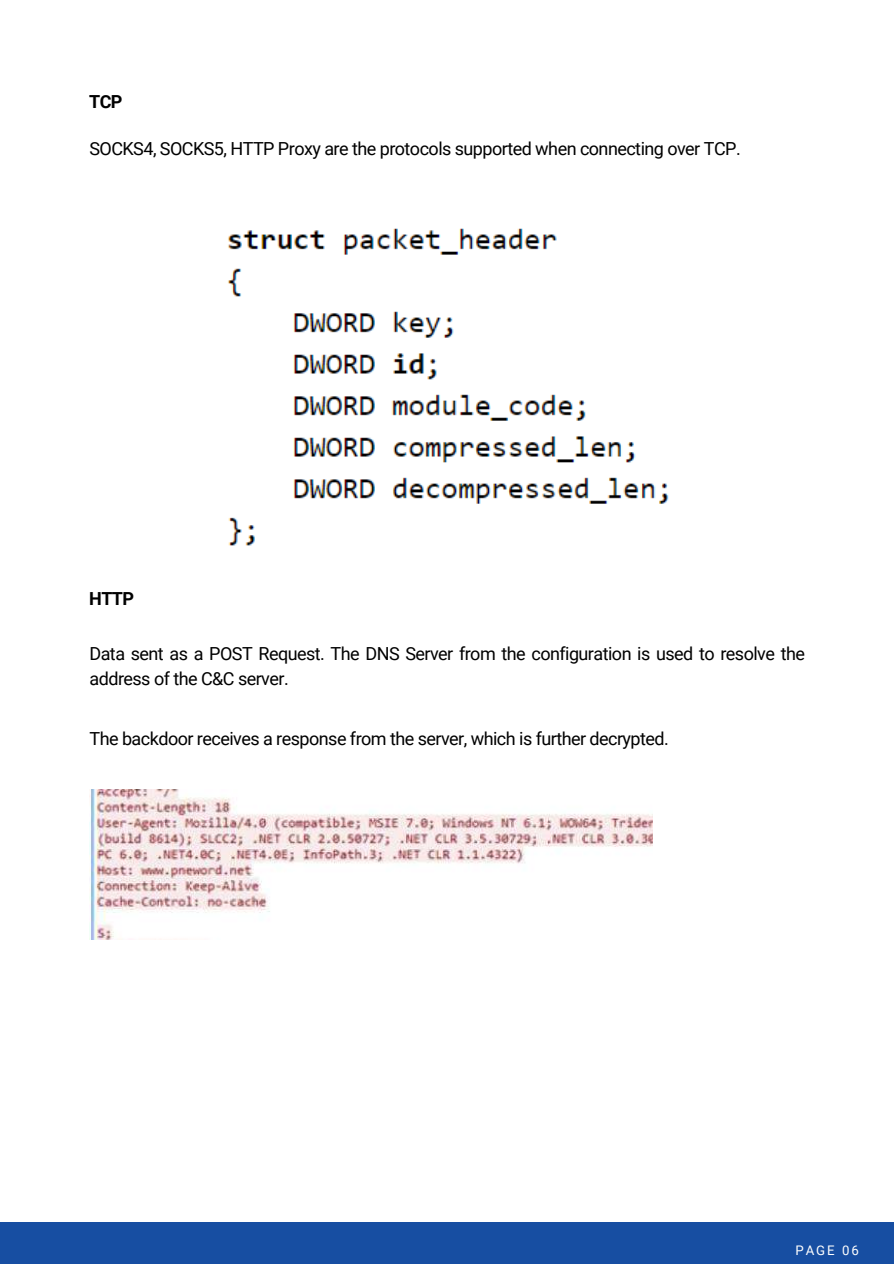
<style>
.page{position:relative;width:894px;height:1264px;background:#fff}
.page>*{position:absolute;margin:0;border:0;box-sizing:border-box;transform-origin:0 0}
.t1{font:18px/24.8px "Roboto";letter-spacing:-.03em;color:#000}
.t2{font:700 18px "Roboto";letter-spacing:-.03em;color:#000}
.t3{font:13.2px "Roboto";letter-spacing:.15em;color:#fff}
</style>
<div class="page">
<div style="left:0;top:1221px;width:893px;height:42px;background:#174ea2"></div>
<img style="left:227px;top:228px;width:442px;height:318px">
<img style="left:89px;top:789px;width:563px;height:150px">
<p class="t2" style="left:89px;top:89px;width:35px">TCP</p>
<p class="t1" style="left:89px;top:135px;width:652px">SOCKS4, SOCKS5, HTTP Proxy are the protocols supported when connecting over TCP.</p>
<p class="t2" style="left:89px;top:586px;width:46px">HTTP</p>
<p class="t1" style="left:89px;top:640px;width:716px">Data sent as a POST Request. The DNS Server from the configuration is used to resolve the address of the C&amp;C server.</p>
<p class="t1" style="left:89px;top:725px;width:580px">The backdoor receives a response from the server, which is further decrypted.</p>
<p class="t3" style="left:795px;top:1240px;width:65px">PAGE 06</p>
</div>
